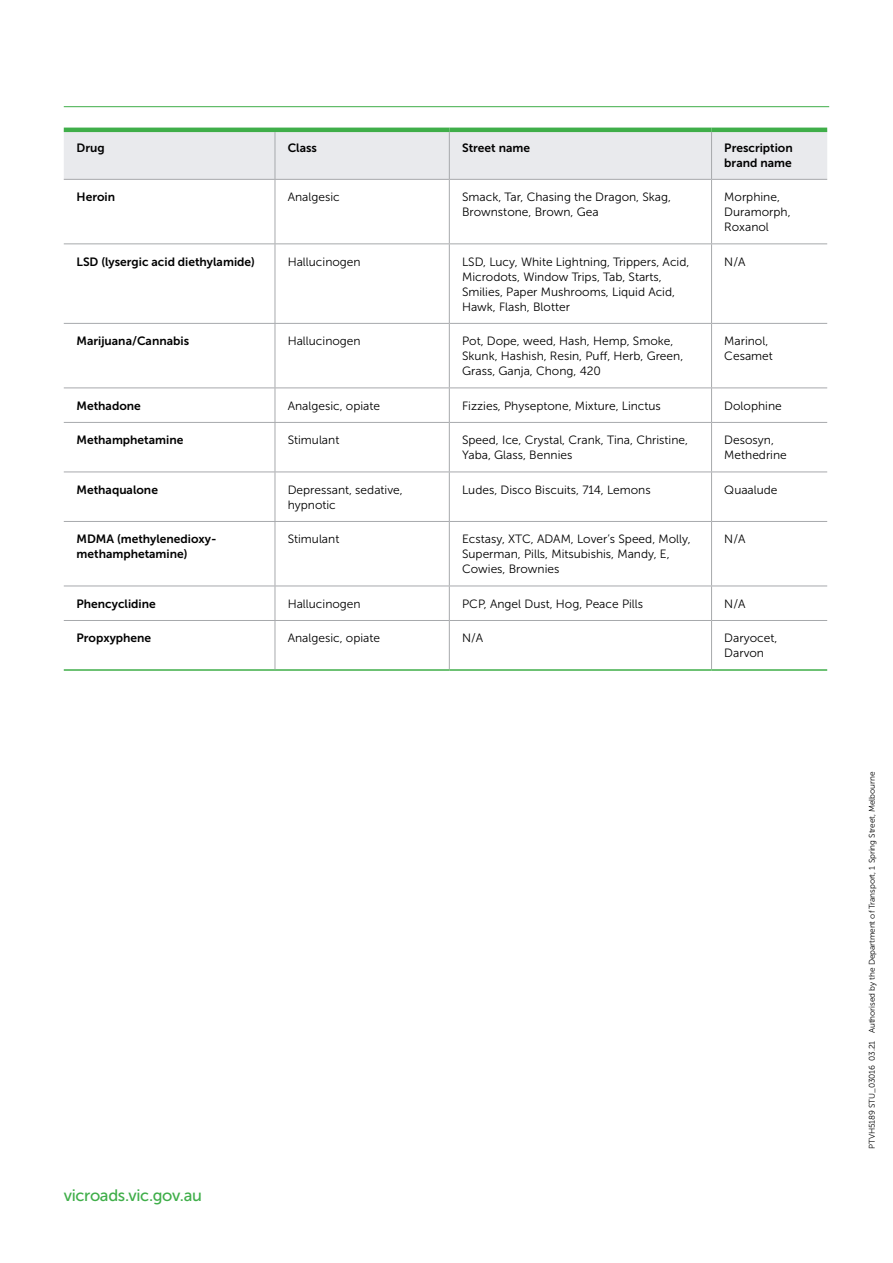
<style>
.page{position:relative;width:893px;height:1263px;background:#fff}
.page>*{position:absolute;margin:0;border:0;box-sizing:border-box;transform-origin:0 0}
.t1{font:16.5px "Museo Sans 500";letter-spacing:-.02em;color:#3fae49}
.t2{font:12px/15px "Museo Sans 300";color:#000}
.t3{font:12px/15px "Museo Sans 700";color:#000}
.t4{font:8.25px "Museo Sans 300";letter-spacing:-.01em;color:#000}
</style>
<div class="page">
<hr style="left:64px;top:106px;width:765px;height:1px;background:#3fae49">
<div style="left:64px;top:132px;width:763px;height:47px;background:#e9eaed"></div>
<hr style="left:64px;top:128px;width:211px;height:4px;background:#3fae49">
<hr style="left:275px;top:128px;width:174px;height:4px;background:#3fae49">
<hr style="left:449px;top:128px;width:262px;height:4px;background:#3fae49">
<hr style="left:711px;top:128px;width:116px;height:4px;background:#3fae49">
<hr style="left:449px;top:132px;width:1px;height:47px;background:#a7a9ac">
<hr style="left:711px;top:132px;width:1px;height:47px;background:#a7a9ac">
<hr style="left:449px;top:180px;width:1px;height:63px;background:#a7a9ac">
<hr style="left:711px;top:180px;width:1px;height:63px;background:#a7a9ac">
<hr style="left:449px;top:244px;width:1px;height:79px;background:#a7a9ac">
<hr style="left:711px;top:244px;width:1px;height:79px;background:#a7a9ac">
<hr style="left:449px;top:324px;width:1px;height:63px;background:#a7a9ac">
<hr style="left:711px;top:324px;width:1px;height:63px;background:#a7a9ac">
<hr style="left:449px;top:388px;width:1px;height:34px;background:#a7a9ac">
<hr style="left:711px;top:388px;width:1px;height:34px;background:#a7a9ac">
<hr style="left:449px;top:423px;width:1px;height:49px;background:#a7a9ac">
<hr style="left:711px;top:423px;width:1px;height:49px;background:#a7a9ac">
<hr style="left:449px;top:472px;width:1px;height:49px;background:#a7a9ac">
<hr style="left:711px;top:472px;width:1px;height:49px;background:#a7a9ac">
<hr style="left:449px;top:522px;width:1px;height:64px;background:#a7a9ac">
<hr style="left:711px;top:522px;width:1px;height:64px;background:#a7a9ac">
<hr style="left:449px;top:586px;width:1px;height:34px;background:#a7a9ac">
<hr style="left:711px;top:586px;width:1px;height:34px;background:#a7a9ac">
<hr style="left:449px;top:621px;width:1px;height:48px;background:#a7a9ac">
<hr style="left:711px;top:621px;width:1px;height:48px;background:#a7a9ac">
<hr style="left:64px;top:669px;width:211px;height:2px;background:#3fae49">
<hr style="left:275px;top:669px;width:174px;height:2px;background:#3fae49">
<hr style="left:449px;top:669px;width:262px;height:2px;background:#3fae49">
<hr style="left:711px;top:669px;width:116px;height:2px;background:#3fae49">
<hr style="left:64px;top:179px;width:211px;height:1px;background:#a7a9ac">
<hr style="left:275px;top:179px;width:174px;height:1px;background:#a7a9ac">
<hr style="left:449px;top:179px;width:262px;height:1px;background:#a7a9ac">
<hr style="left:711px;top:179px;width:116px;height:1px;background:#a7a9ac">
<hr style="left:64px;top:243px;width:211px;height:1px;background:#a7a9ac">
<hr style="left:275px;top:243px;width:174px;height:1px;background:#a7a9ac">
<hr style="left:449px;top:243px;width:262px;height:1px;background:#a7a9ac">
<hr style="left:711px;top:243px;width:116px;height:1px;background:#a7a9ac">
<hr style="left:64px;top:323px;width:211px;height:1px;background:#a7a9ac">
<hr style="left:275px;top:323px;width:174px;height:1px;background:#a7a9ac">
<hr style="left:449px;top:323px;width:262px;height:1px;background:#a7a9ac">
<hr style="left:711px;top:323px;width:116px;height:1px;background:#a7a9ac">
<hr style="left:64px;top:387px;width:211px;height:1px;background:#a7a9ac">
<hr style="left:275px;top:387px;width:174px;height:1px;background:#a7a9ac">
<hr style="left:449px;top:387px;width:262px;height:1px;background:#a7a9ac">
<hr style="left:711px;top:387px;width:116px;height:1px;background:#a7a9ac">
<hr style="left:64px;top:422px;width:211px;height:1px;background:#a7a9ac">
<hr style="left:275px;top:422px;width:174px;height:1px;background:#a7a9ac">
<hr style="left:449px;top:422px;width:262px;height:1px;background:#a7a9ac">
<hr style="left:711px;top:422px;width:116px;height:1px;background:#a7a9ac">
<hr style="left:64px;top:472px;width:211px;height:1px;background:#a7a9ac">
<hr style="left:275px;top:472px;width:174px;height:1px;background:#a7a9ac">
<hr style="left:449px;top:472px;width:262px;height:1px;background:#a7a9ac">
<hr style="left:711px;top:472px;width:116px;height:1px;background:#a7a9ac">
<hr style="left:64px;top:521px;width:211px;height:1px;background:#a7a9ac">
<hr style="left:275px;top:521px;width:174px;height:1px;background:#a7a9ac">
<hr style="left:449px;top:521px;width:262px;height:1px;background:#a7a9ac">
<hr style="left:711px;top:521px;width:116px;height:1px;background:#a7a9ac">
<hr style="left:64px;top:586px;width:211px;height:1px;background:#a7a9ac">
<hr style="left:275px;top:586px;width:174px;height:1px;background:#a7a9ac">
<hr style="left:449px;top:586px;width:262px;height:1px;background:#a7a9ac">
<hr style="left:711px;top:586px;width:116px;height:1px;background:#a7a9ac">
<hr style="left:64px;top:620px;width:211px;height:1px;background:#a7a9ac">
<hr style="left:275px;top:620px;width:174px;height:1px;background:#a7a9ac">
<hr style="left:449px;top:620px;width:262px;height:1px;background:#a7a9ac">
<hr style="left:711px;top:620px;width:116px;height:1px;background:#a7a9ac">
<hr style="left:275px;top:132px;width:1px;height:47px;background:#a7a9ac">
<hr style="left:275px;top:180px;width:1px;height:63px;background:#a7a9ac">
<hr style="left:275px;top:244px;width:1px;height:79px;background:#a7a9ac">
<hr style="left:275px;top:324px;width:1px;height:63px;background:#a7a9ac">
<hr style="left:275px;top:388px;width:1px;height:34px;background:#a7a9ac">
<hr style="left:275px;top:423px;width:1px;height:49px;background:#a7a9ac">
<hr style="left:275px;top:472px;width:1px;height:49px;background:#a7a9ac">
<hr style="left:275px;top:522px;width:1px;height:64px;background:#a7a9ac">
<hr style="left:275px;top:586px;width:1px;height:34px;background:#a7a9ac">
<hr style="left:275px;top:621px;width:1px;height:48px;background:#a7a9ac">
<p class="t3" style="left:77px;top:140px;width:30px">Drug</p>
<p class="t3" style="left:288px;top:140px;width:31px">Class</p>
<p class="t3" style="left:462px;top:140px;width:69px">Street name</p>
<p class="t3" style="left:724px;top:140px;width:70px">Prescription brand name</p>
<p class="t3" style="left:77px;top:189px;width:40px">Heroin</p>
<p class="t2" style="left:288px;top:190px;width:54px">Analgesic</p>
<p class="t2" style="left:462px;top:190px;width:210px">Smack, Tar, Chasing the Dragon, Skag,<br>Brownstone, Brown, Gea</p>
<p class="t2" style="left:724px;top:190px;width:68px">Morphine,<br>Duramorph,<br>Roxanol</p>
<p class="t3" style="left:77px;top:254px;width:180px">LSD (lysergic acid diethylamide)</p>
<p class="t2" style="left:288px;top:254px;width:74px">Hallucinogen</p>
<p class="t2" style="left:462px;top:254px;width:229px">LSD, Lucy, White Lightning, Trippers, Acid, Microdots, Window Trips, Tab, Starts, Smilies, Paper Mushrooms, Liquid Acid, Hawk, Flash, Blotter</p>
<p class="t2" style="left:724px;top:254px;width:23px">N/A</p>
<p class="t3" style="left:77px;top:333px;width:114px">Marijuana/Cannabis</p>
<p class="t2" style="left:288px;top:334px;width:74px">Hallucinogen</p>
<p class="t2" style="left:462px;top:334px;width:223px">Pot, Dope, weed, Hash, Hemp, Smoke,<br>Skunk, Hashish, Resin, Puff, Herb, Green,<br>Grass, Ganja, Chong, 420</p>
<p class="t2" style="left:724px;top:334px;width:50px">Marinol,<br>Cesamet</p>
<p class="t3" style="left:77px;top:398px;width:66px">Methadone</p>
<p class="t2" style="left:288px;top:398px;width:94px">Analgesic, opiate</p>
<p class="t2" style="left:462px;top:398px;width:200px">Fizzies, Physeptone, Mixture, Linctus</p>
<p class="t2" style="left:724px;top:398px;width:59px">Dolophine</p>
<p class="t3" style="left:77px;top:432px;width:108px">Methamphetamine</p>
<p class="t2" style="left:288px;top:433px;width:53px">Stimulant</p>
<p class="t2" style="left:462px;top:433px;width:227px">Speed, Ice, Crystal, Crank, Tina, Christine,<br>Yaba, Glass, Bennies</p>
<p class="t2" style="left:724px;top:433px;width:64px">Desosyn,<br>Methedrine</p>
<p class="t3" style="left:77px;top:482px;width:83px">Methaqualone</p>
<p class="t2" style="left:288px;top:482px;width:116px">Depressant, sedative, hypnotic</p>
<p class="t2" style="left:462px;top:482px;width:190px">Ludes, Disco Biscuits, 714, Lemons</p>
<p class="t2" style="left:724px;top:482px;width:55px">Quaalude</p>
<p class="t3" style="left:77px;top:531px;width:141px">MDMA (methylenedioxy&shy;methamphetamine)</p>
<p class="t2" style="left:288px;top:532px;width:53px">Stimulant</p>
<p class="t2" style="left:462px;top:532px;width:230px">Ecstasy, XTC, ADAM, Lover’s Speed, Molly,<br>Superman, Pills, Mitsubishis, Mandy, E,<br>Cowies, Brownies</p>
<p class="t2" style="left:724px;top:532px;width:23px">N/A</p>
<p class="t3" style="left:77px;top:596px;width:81px">Phencyclidine</p>
<p class="t2" style="left:288px;top:596px;width:74px">Hallucinogen</p>
<p class="t2" style="left:462px;top:596px;width:183px">PCP, Angel Dust, Hog, Peace Pills</p>
<p class="t2" style="left:724px;top:596px;width:23px">N/A</p>
<p class="t3" style="left:77px;top:631px;width:76px">Propxyphene</p>
<p class="t2" style="left:288px;top:631px;width:94px">Analgesic, opiate</p>
<p class="t2" style="left:462px;top:631px;width:23px">N/A</p>
<p class="t2" style="left:724px;top:631px;width:55px">Daryocet,<br>Darvon</p>
<h1 class="t1" style="left:64px;top:1186px;width:140px">vicroads.vic.gov.au</h1>
<p class="t4" style="left:867px;top:1149px;width:379px;rotate:-90deg">PTVH5189 STU_03016 03.21 Authorised by the Department of Transport, 1 Spring Street, Melbourne</p>
</div>
